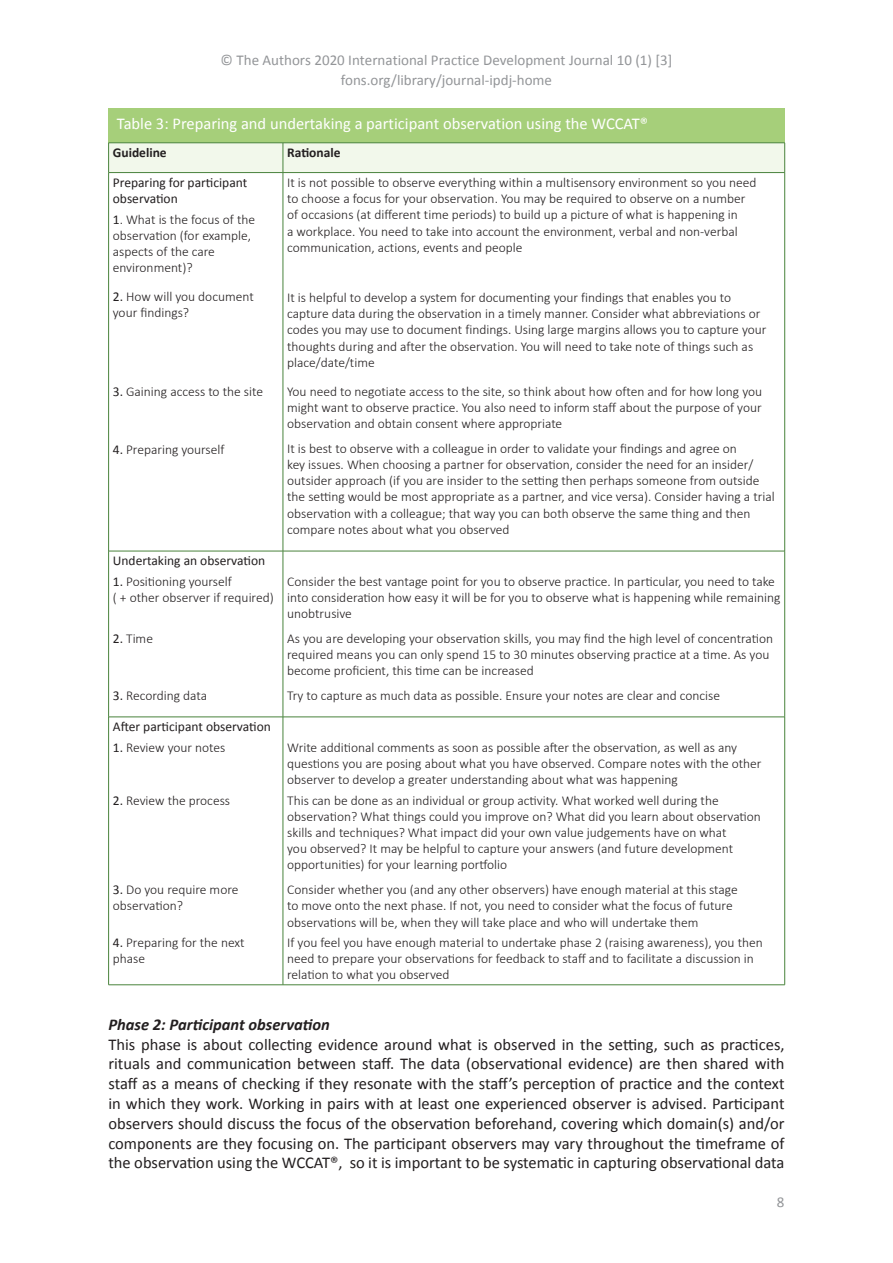
<style>
.page{position:relative;width:893px;height:1263px;background:#fff}
.page>*{position:absolute;margin:0;border:0;box-sizing:border-box;transform-origin:0 0}
.t1{font:16.5px/19.8px "Calibri";color:#231f20;text-align:justify}
.t2{font:16.5px "Calibri";color:#fff}
.t3{font:italic 700 16.5px "Calibri";color:#231f20}
.t4{font:15px/19.8px "Calibri";color:#939598;text-align:center}
.t5{font:300 13.5px/16.2px "Calibri";color:#231f20}
.t6{font:13.5px/16.2px "Calibri";color:#231f20}
.t7{font:700 13.5px "Calibri";color:#231f20}
.s1{font-weight:400}
</style>
<div class="page">
<div style="left:108px;top:108px;width:677px;height:35px;background:#a6cf7a"></div>
<div style="left:108px;top:143px;width:677px;height:30px;background:#f2f8eb"></div>
<hr style="left:109px;top:172px;width:174px;height:1px;background:#49833c">
<hr style="left:108px;top:173px;width:1px;height:378px;background:#49833c">
<hr style="left:283px;top:172px;width:502px;height:1px;background:#49833c">
<hr style="left:283px;top:173px;width:1px;height:378px;background:#49833c">
<hr style="left:784px;top:173px;width:1px;height:378px;background:#49833c">
<hr style="left:109px;top:551px;width:174px;height:1px;background:#49833c">
<hr style="left:108px;top:551px;width:1px;height:166px;background:#49833c">
<hr style="left:283px;top:551px;width:502px;height:1px;background:#49833c">
<hr style="left:283px;top:551px;width:1px;height:166px;background:#49833c">
<hr style="left:784px;top:551px;width:1px;height:166px;background:#49833c">
<hr style="left:109px;top:717px;width:174px;height:1px;background:#49833c">
<hr style="left:108px;top:717px;width:1px;height:268px;background:#49833c">
<hr style="left:283px;top:717px;width:502px;height:1px;background:#49833c">
<hr style="left:283px;top:717px;width:1px;height:268px;background:#49833c">
<hr style="left:784px;top:717px;width:1px;height:268px;background:#49833c">
<hr style="left:109px;top:984px;width:174px;height:1px;background:#49833c">
<hr style="left:283px;top:984px;width:502px;height:1px;background:#49833c">
<p class="t4" style="left:221px;top:50px;width:453px">© The Authors 2020 International Practice Development Journal 10 (1) [3] fons.org/library/journal-ipdj-home</p>
<p class="t2" style="left:117px;top:112px;width:533px">Table 3: Preparing and undertaking a participant observation using the WCCAT®</p>
<p class="t7" style="left:113px;top:143px;width:55px">Guideline</p>
<p class="t7" style="left:287px;top:143px;width:55px">Rationale</p>
<p class="t6" style="left:113px;top:174px;width:136px">Preparing for participant observation</p>
<p class="t5" style="left:113px;top:211px;width:144px"><span class="s1">1</span>. What is the focus of the observation (for example, aspects of the care environment)?</p>
<p class="t5" style="left:113px;top:288px;width:142px"><span class="s1">2.</span> How will you document your findings?</p>
<p class="t5" style="left:287px;top:174px;width:471px">It is not possible to observe everything within a multisensory environment so you need to choose a focus for your observation. You may be required to observe on a number of occasions (at different time periods) to build up a picture of what is happening in<br>a workplace. You need to take into account the environment, verbal and non-verbal communication, actions, events and people</p>
<p class="t5" style="left:287px;top:289px;width:481px">It is helpful to develop a system for documenting your findings that enables you to capture data during the observation in a timely manner. Consider what abbreviations or codes you may use to document findings. Using large margins allows you to capture your thoughts during and after the observation. You will need to take note of things such as place/date/time</p>
<p class="t5" style="left:287px;top:383px;width:476px;text-align:justify">You need to negotiate access to the site, so think about how often and for how long you might want to observe practice. You also need to inform staff about the purpose of your observation and obtain consent where appropriate</p>
<p class="t5" style="left:287px;top:440px;width:489px">It is best to observe with a colleague in order to validate your findings and agree on<br>key issues. When choosing a partner for observation, consider the need for an insider/ outsider approach (if you are insider to the setting then perhaps someone from outside the setting would be most appropriate as a partner, and vice versa). Consider having a trial observation with a colleague; that way you can both observe the same thing and then compare notes about what you observed</p>
<p class="t5" style="left:113px;top:383px;width:152px"><span class="s1">3.</span> Gaining access to the site</p>
<p class="t5" style="left:113px;top:441px;width:113px"><span class="s1">4.</span> Preparing yourself</p>
<p class="t6" style="left:113px;top:552px;width:154px">Undertaking an observation</p>
<p class="t5" style="left:113px;top:573px;width:162px"><span class="s1">1.</span> Positioning yourself<br>( + other observer if required)</p>
<p class="t5" style="left:113px;top:630px;width:42px"><span class="s1">2.</span> Time</p>
<p class="t5" style="left:113px;top:687px;width:96px"><span class="s1">3.</span> Recording data</p>
<p class="t5" style="left:287px;top:573px;width:495px">Consider the best vantage point for you to observe practice. In particular, you need to take into consideration how easy it will be for you to observe what is happening while remaining unobtrusive</p>
<p class="t5" style="left:287px;top:630px;width:487px">As you are developing your observation skills, you may find the high level of concentration required means you can only spend 15 to 30 minutes observing practice at a time. As you become proficient, this time can be increased</p>
<p class="t5" style="left:287px;top:687px;width:434px">Try to capture as much data as possible. Ensure your notes are clear and concise</p>
<p class="t6" style="left:113px;top:718px;width:160px">After participant observation</p>
<p class="t5" style="left:113px;top:739px;width:114px"><span class="s1">1.</span> Review your notes</p>
<p class="t5" style="left:287px;top:739px;width:476px">Write additional comments as soon as possible after the observation, as well as any questions you are posing about what you have observed. Compare notes with the other observer to develop a greater understanding about what was happening</p>
<p class="t5" style="left:287px;top:792px;width:475px">This can be done as an individual or group activity. What worked well during the observation? What things could you improve on? What did you learn about observation skills and techniques? What impact did your own value judgements have on what<br>you observed? It may be helpful to capture your answers (and future development opportunities) for your learning portfolio</p>
<p class="t5" style="left:287px;top:881px;width:452px">Consider whether you (and any other observers) have enough material at this stage to move onto the next phase. If not, you need to consider what the focus of future observations will be, when they will take place and who will undertake them</p>
<p class="t5" style="left:287px;top:934px;width:477px">If you feel you have enough material to undertake phase 2 (raising awareness), you then need to prepare your observations for feedback to staff and to facilitate a discussion in relation to what you observed</p>
<p class="t3" style="left:108px;top:1012px;width:223px">Phase 2: Participant observation</p>
<p class="t1" style="left:108px;top:1034px;width:678px">This phase is about collecting evidence around what is observed in the setting, such as practices, rituals and communication between staff. The data (observational evidence) are then shared with staff as a means of checking if they resonate with the staff’s perception of practice and the context in which they work. Working in pairs with at least one experienced observer is advised. Participant observers should discuss the focus of the observation beforehand, covering which domain(s) and/or components are they focusing on. The participant observers may vary throughout the timeframe of the observation using the WCCAT®, so it is important to be systematic in capturing observational data</p>
<p class="t5" style="left:113px;top:792px;width:119px"><span class="s1">2.</span> Review the process</p>
<p class="t5" style="left:113px;top:881px;width:127px"><span class="s1">3.</span> Do you require more observation?</p>
<p class="t5" style="left:113px;top:934px;width:133px"><span class="s1">4.</span> Preparing for the next phase</p>
<p class="t4" style="left:777px;top:1192px;width:9px">8</p>
</div>
